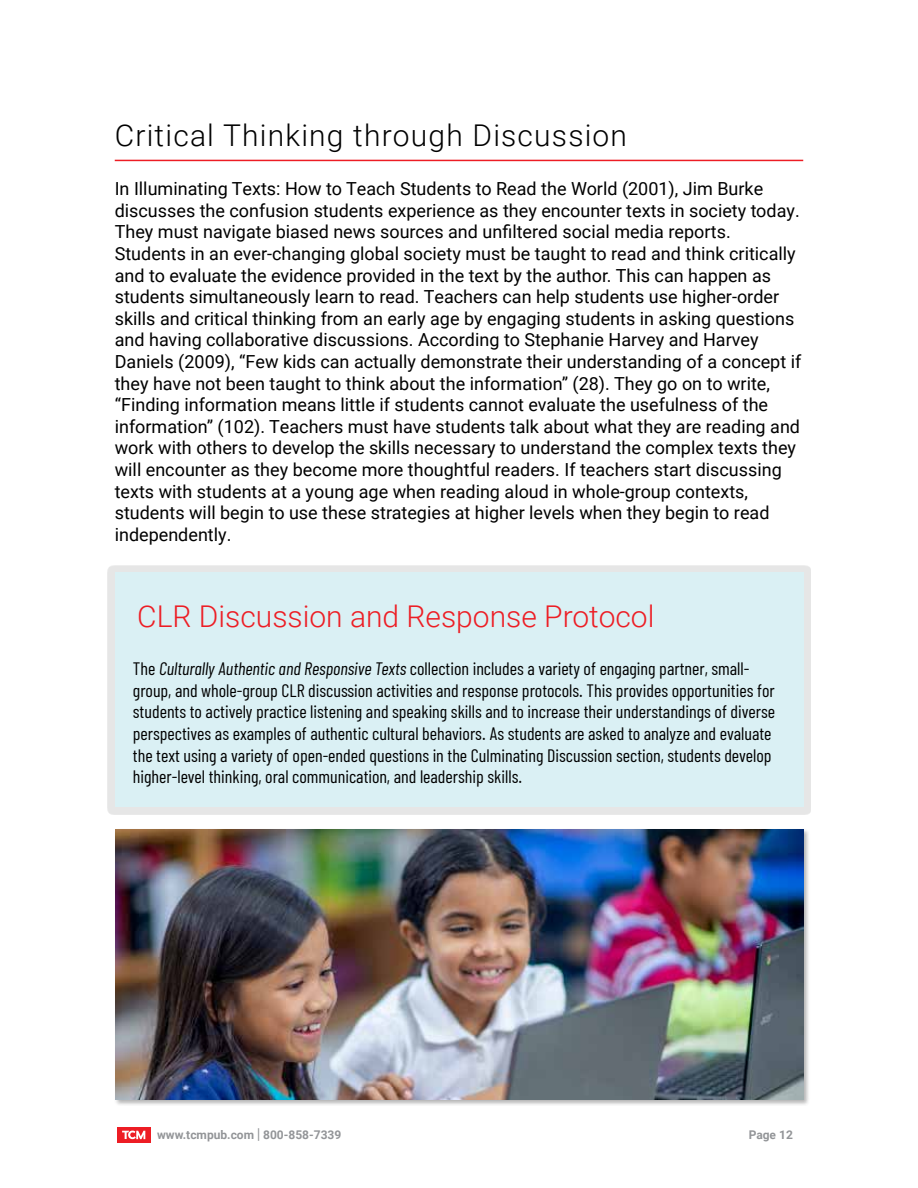
<style>
.page{position:relative;width:918px;height:1188px;background:#fff}
.page>*{position:absolute;margin:0;border:0;box-sizing:border-box;transform-origin:0 0}
.t1{font:300 30px "Roboto";letter-spacing:.04em;color:#000}
.t2{font:300 30px "Roboto";color:#ed1d24}
.t3{font:18px/21.6px "Roboto";color:#000}
.t4{font:18px/21.6px "Barlow Condensed";color:#000}
.t5{font:700 12px "Roboto";color:#939598}
.s1{font-style:italic}
.s2{font-size:15px}
</style>
<div class="page">
<div style="left:117px;top:1127px;width:34px;height:16px;background:#ed1d24"></div>
<svg style="left:122px;top:1131px;width:23px;height:8px"></svg>
<hr style="left:115px;top:160px;width:688px;height:1px;background:#ed1d24">
<div style="left:107px;top:565px;width:704px;height:249px;background:#e6e6e6"></div>
<div style="left:115px;top:572px;width:688px;height:235px;background:#daf0f4"></div>
<div style="left:114px;top:828px;width:696px;height:278px;background:#000;opacity:.3"></div>
<img style="left:116px;top:829px;width:688px;height:270px">
<h1 class="t1" style="left:115px;top:115px;width:514px">Critical Thinking through Discussion</h1>
<p class="t3" style="left:115px;top:177px;width:688px">In Illuminating Texts: How to Teach Students to Read the World (2001), Jim Burke discusses the confusion students experience as they encounter texts in society today.<br>They must navigate biased news sources and unfiltered social media reports.<br>Students in an ever-changing global society must be taught to read and think critically and to evaluate the evidence provided in the text by the author. This can happen as students simultaneously learn to read. Teachers can help students use higher‑order skills and critical thinking from an early age by engaging students in asking questions and having collaborative discussions. According to Stephanie Harvey and Harvey Daniels (2009), “Few kids can actually demonstrate their understanding of a concept if they have not been taught to think about the information” (28). They go on to write, “Finding information means little if students cannot evaluate the usefulness of the information” (102). Teachers must have students talk about what they are reading and work with others to develop the skills necessary to understand the complex texts they will encounter as they become more thoughtful readers. If teachers start discussing texts with students at a young age when reading aloud in whole-group contexts, students will begin to use these strategies at higher levels when they begin to read independently.</p>
<h1 class="t2" style="left:137px;top:595px;width:519px">CLR Discussion and Response Protocol</h1>
<p class="t4" style="left:133px;top:657px;width:644px">The <span class="s1">Culturally Authentic and Responsive Texts</span> collection includes a variety of engaging partner, small&shy;group, and whole-group CLR discussion activities and response protocols. This provides opportunities for students to actively practice listening and speaking skills and to increase their understandings of diverse perspectives as examples of authentic cultural behaviors. As students are asked to analyze and evaluate the text using a variety of open-ended questions in the Culminating Discussion section, students develop higher-level thinking, oral communication, and leadership skills.</p>
<p class="t5" style="left:157px;top:1126px;width:186px">www.tcmpub.com <span class="s2">|</span> 800-858-7339</p>
<p class="t5" style="left:749px;top:1126px;width:46px">Page 12</p>
</div>
